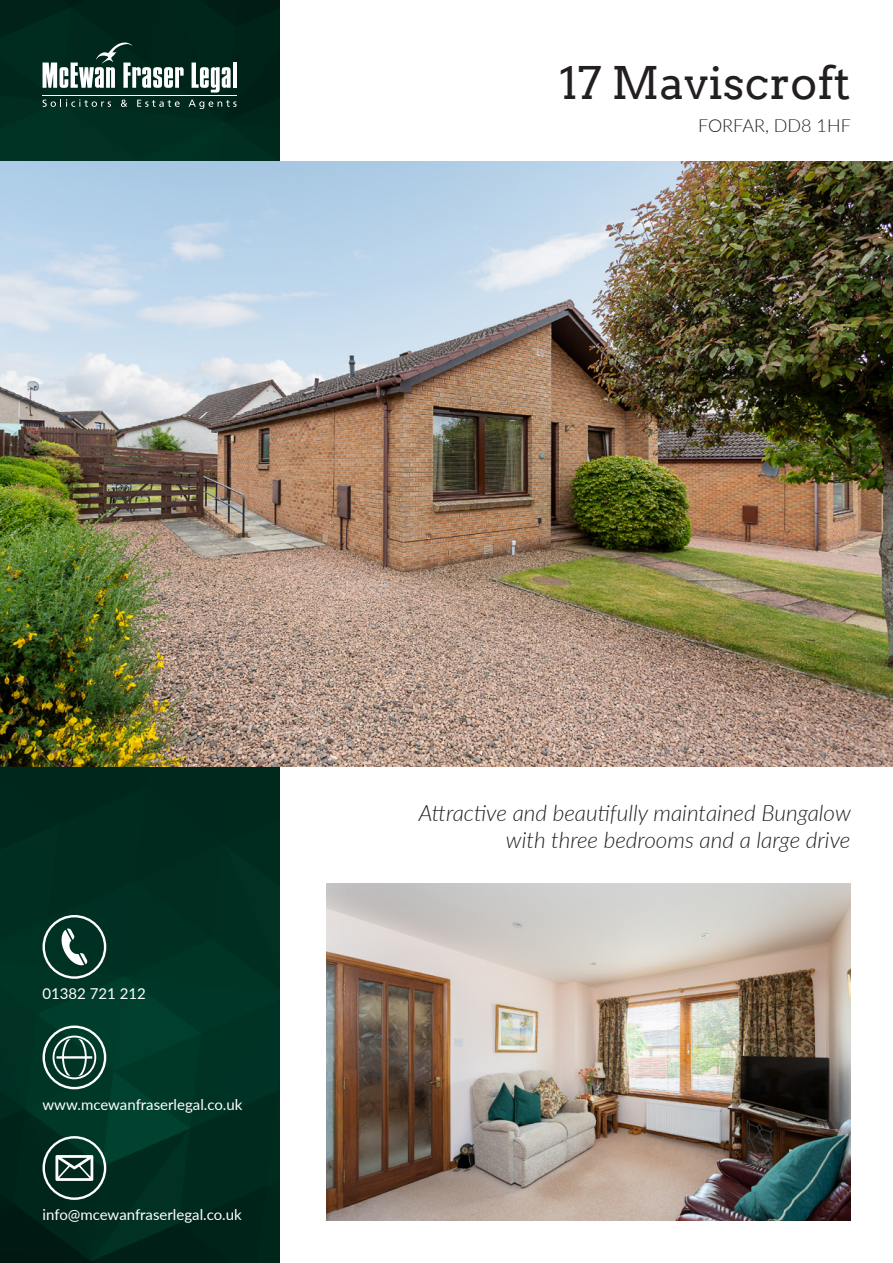
<style>
.page{position:relative;width:893px;height:1263px;background:#fff}
.page>*{position:absolute;margin:0;border:0;box-sizing:border-box;transform-origin:0 0}
.t1{font:45px "Arvo";color:#231f20}
.t2{font:italic 300 22.5px/27px "Lato";color:#231f20;text-align:right}
.t3{font:300 18px "Lato";color:#231f20}
.t4{font:15px "Lato";color:#fff}
</style>
<div class="page">
<img style="left:0;top:0;width:279px;height:1263px">
<img style="left:0;top:162px;width:893px;height:605px">
<svg style="left:43px;top:43px;width:141px;height:45px"></svg>
<svg style="left:192px;top:63px;width:39px;height:30px"></svg>
<hr style="left:233px;top:63px;width:4px;height:25px;background:#fff">
<hr style="left:43px;top:95px;width:194px;height:1px;background:#fff">
<svg style="left:43px;top:99px;width:68px;height:8px"></svg>
<svg style="left:121px;top:100px;width:6px;height:7px"></svg>
<svg style="left:137px;top:100px;width:43px;height:7px"></svg>
<svg style="left:189px;top:100px;width:48px;height:9px"></svg>
<img style="left:326px;top:883px;width:524px;height:337px">
<svg style="left:43px;top:915px;width:63px;height:64px;background:#335a4f"></svg>
<svg style="left:43px;top:1025px;width:63px;height:64px;background:#3a6559"></svg>
<svg style="left:43px;top:1136px;width:63px;height:64px;background:#3a5b52"></svg>
<h1 class="t1" style="left:559px;top:55px;width:293px">17 Maviscroft</h1>
<p class="t3" style="left:698px;top:113px;width:154px">FORFAR, DD8 1HF</p>
<p class="t4" style="left:43px;top:983px;width:105px">01382 721 212</p>
<p class="t4" style="left:43px;top:1094px;width:201px">www.mcewanfraserlegal.co.uk</p>
<p class="t4" style="left:43px;top:1204px;width:201px">info@mcewanfraserlegal.co.uk</p>
<p class="t2" style="left:419px;top:798px;width:433px">Attractive and beautifully maintained Bungalow with three bedrooms and a large drive</p>
</div>
